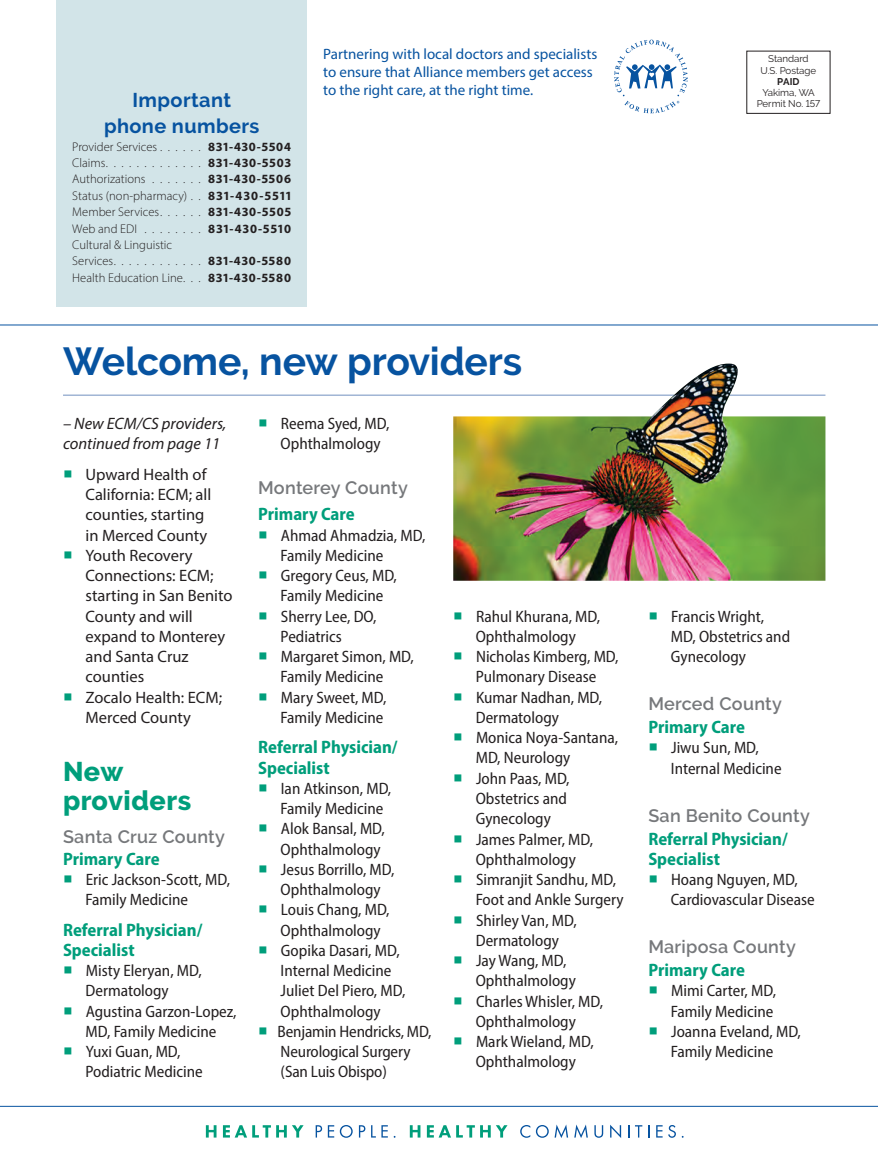
<style>
.page{position:relative;width:878px;height:1175px;background:#fff}
.page>*{position:absolute;margin:0;border:0;box-sizing:border-box;transform-origin:0 0}
.t1{font:700 39px "Raleway";letter-spacing:-.01em;color:#0753a0}
.t2{font:800 27px/28.5px "Raleway";letter-spacing:.02em;color:#009e7b}
.t3{font:700 19.95px/25.5px "Raleway";letter-spacing:.02em;color:#0753a0;text-align:center}
.t4{font:600 18px/23px "Raleway";letter-spacing:.015em;color:#76787b}
.t5{font:700 semi-condensed 18px/20.2px "Myriad Pro";color:#009e7b}
.t6{font:semi-condensed 16.5px/20.2px "Myriad Pro";color:#231f20}
.t7{font:16.5px/20.2px "Myriad Pro";color:#231f20}
.t8{font:italic 16.5px/20.2px "Myriad Pro";color:#231f20}
.t9{font:15px/18px "Myriad Pro";color:#0753a0}
.t10{font:300 12.6px "Myriad Pro";color:#231f20}
.t11{font:700 12.6px "Myriad Pro";letter-spacing:.07em;color:#231f20}
.t12{font:700 12.6px "Myriad Pro";letter-spacing:.1em;color:#231f20}
.t13{font:9.75px/11.2px "Raleway";letter-spacing:-.005em;color:#231f20;text-align:center}
.s1{font-weight:700}
.s2{font-family:"Minion Pro";font-weight:500;font-size:24px;color:#009e7b}
.s3{font-family:"Myriad Pro";font-weight:700;font-stretch:semi-condensed;color:#009e7b}
.s4{font-family:"Minion Pro";font-weight:500;font-stretch:normal;font-size:24px;color:#009e7b}
.s5{font-family:"Raleway";font-weight:600;font-stretch:normal;color:#76787b}
</style>
<div class="page">
<div style="left:57px;top:0;width:250px;height:306px;background:#d2e4e8"></div>
<hr style="left:0;top:324px;width:878px;height:1px;background:#0753a0">
<svg style="left:614px;top:40px;width:73px;height:73px"></svg>
<hr style="left:0;top:1106px;width:878px;height:1px;background:#0753a0">
<svg style="left:206px;top:1125px;width:10px;height:12px"></svg>
<svg style="left:223px;top:1125px;width:80px;height:12px"></svg>
<svg style="left:315px;top:1125px;width:7px;height:12px"></svg>
<svg style="left:328px;top:1125px;width:6px;height:12px"></svg>
<svg style="left:340px;top:1125px;width:12px;height:12px"></svg>
<svg style="left:359px;top:1125px;width:6px;height:12px"></svg>
<svg style="left:371px;top:1125px;width:24px;height:12px"></svg>
<svg style="left:410px;top:1125px;width:10px;height:12px"></svg>
<svg style="left:427px;top:1125px;width:63px;height:12px"></svg>
<svg style="left:496px;top:1125px;width:11px;height:12px"></svg>
<svg style="left:520px;top:1125px;width:10px;height:12px"></svg>
<svg style="left:536px;top:1125px;width:12px;height:12px"></svg>
<svg style="left:554px;top:1124px;width:14px;height:14px"></svg>
<svg style="left:574px;top:1124px;width:14px;height:14px"></svg>
<svg style="left:594px;top:1125px;width:9px;height:12px"></svg>
<svg style="left:610px;top:1124px;width:11px;height:14px"></svg>
<svg style="left:628px;top:1125px;width:1px;height:12px"></svg>
<svg style="left:635px;top:1125px;width:7px;height:12px"></svg>
<svg style="left:648px;top:1125px;width:1px;height:12px"></svg>
<svg style="left:656px;top:1125px;width:6px;height:12px"></svg>
<svg style="left:668px;top:1125px;width:15px;height:12px"></svg>
<hr style="left:63px;top:395px;width:762px;height:1px;background:#7190bf">
<img style="left:453px;top:363px;width:372px;height:218px">
<h4 class="t3" style="left:104px;top:88px;width:157px">Important phone numbers</h4>
<p class="t10" style="left:72px;top:139px;width:130px">Provider Services . . . . . .</p>
<p class="t11" style="left:208px;top:138px;width:84px">831-430-5504</p>
<p class="t10" style="left:72px;top:155px;width:130px">Claims . . . . . . . . . . . . .</p>
<p class="t11" style="left:208px;top:155px;width:84px">831-430-5503</p>
<p class="t10" style="left:72px;top:172px;width:130px">Authorizations . . . . . . .</p>
<p class="t11" style="left:208px;top:171px;width:84px">831-430-5506</p>
<p class="t10" style="left:72px;top:188px;width:130px">Status (non-pharmacy) . .</p>
<p class="t12" style="left:208px;top:187px;width:84px">831-430-5511</p>
<p class="t10" style="left:72px;top:204px;width:130px">Member Services . . . . . .</p>
<p class="t11" style="left:208px;top:204px;width:84px">831-430-5505</p>
<p class="t10" style="left:72px;top:221px;width:130px">Web and EDI . . . . . . . .</p>
<p class="t11" style="left:208px;top:220px;width:84px">831-430-5510</p>
<p class="t10" style="left:72px;top:237px;width:101px">Cultural &amp; Linguistic</p>
<p class="t10" style="left:72px;top:254px;width:130px">Services . . . . . . . . . . . .</p>
<p class="t11" style="left:208px;top:253px;width:84px">831-430-5580</p>
<p class="t10" style="left:72px;top:270px;width:130px">Health Education Line. . .</p>
<p class="t11" style="left:208px;top:269px;width:84px">831-430-5580</p>
<p class="t9" style="left:323px;top:45px;width:276px">Partnering with local doctors and specialists to ensure that Alliance members get access to the right care, at the right time.</p>
<p class="t13" style="left:756px;top:53px;width:65px">Standard<br>U.S. Postage<br><span class="s1">PAID<br></span>Yakima, WA<br>Permit No. 157</p>
<h2 class="t1" style="left:63px;top:339px;width:460px">Welcome, new providers</h2>
<p class="t8" style="left:63px;top:413px;width:165px">– New ECM/CS providers, continued from page 11</p>
<p class="t7" style="left:86px;top:464px;width:127px;text-indent:-23px"><span class="s2">■</span> Upward Health of<br>California: ECM; all counties, starting in Merced County</p>
<p class="t7" style="left:86px;top:545px;width:148px;text-indent:-23px"><span class="s2">■</span> Youth Recovery<br>Connections: ECM; starting in San Benito<br>County and will expand to Monterey and Santa Cruz counties</p>
<p class="t7" style="left:63px;top:686px;width:161px;text-align:center"><span class="s2">■</span> Zocalo Health: ECM;<br>Merced County</p>
<h3 class="t2" style="left:63px;top:758px;width:130px">New providers</h3>
<h4 class="t4" style="left:63px;top:825px;width:163px;line-height:21.8px">Santa Cruz County<br><span class="s3">Primary Care</span></h4>
<p class="t6" style="left:85px;top:869px;width:146px;text-indent:-22px"><span class="s4">■</span> Eric Jackson-Scott, MD,<br>Family Medicine</p>
<h3 class="t5" style="left:63px;top:919px;width:141px">Referral Physician/<br>Specialist</h3>
<p class="t6" style="left:63px;top:960px;width:140px"><span class="s4">■</span> Misty Eleryan, MD,</p>
<p class="t6" style="left:85px;top:980px;width:85px">Dermatology</p>
<p class="t6" style="left:63px;top:1000px;width:175px;text-align:center"><span class="s4">■</span> Agustina Garzon-Lopez,<br>MD, Family Medicine</p>
<p class="t6" style="left:85px;top:1041px;width:119px;text-indent:-22px"><span class="s4">■</span> Yuxi Guan, MD,<br>Podiatric Medicine</p>
<p class="t6" style="left:280px;top:413px;width:110px;text-indent:-22px"><span class="s4">■</span> Reema Syed, MD,<br>Ophthalmology</p>
<h4 class="t4" style="left:258px;top:474px;width:151px;line-height:26.5px">Monterey County<br><span class="s3">Primary Care</span></h4>
<p class="t6" style="left:280px;top:525px;width:146px;text-indent:-22px"><span class="s4">■</span> Ahmad Ahmadzia, MD,<br>Family Medicine</p>
<p class="t6" style="left:258px;top:565px;width:140px;text-align:center"><span class="s4">■</span> Gregory Ceus, MD,<br>Family Medicine</p>
<p class="t6" style="left:280px;top:606px;width:97px;text-indent:-22px"><span class="s4">■</span> Sherry Lee, DO,<br>Pediatrics</p>
<p class="t6" style="left:258px;top:646px;width:157px;text-align:center"><span class="s4">■</span> Margaret Simon, MD,<br>Family Medicine</p>
<p class="t6" style="left:258px;top:687px;width:130px;text-align:right"><span class="s4">■</span> Mary Sweet, MD,<br>Family Medicine</p>
<h3 class="t5" style="left:258px;top:736px;width:141px">Referral Physician/<br>Specialist</h3>
<p class="t6" style="left:280px;top:778px;width:112px;text-indent:-22px"><span class="s4">■</span> Ian Atkinson, MD,<br>Family Medicine</p>
<p class="t6" style="left:258px;top:818px;width:128px;text-align:right"><span class="s4">■</span> Alok Bansal, MD,<br>Ophthalmology</p>
<p class="t6" style="left:258px;top:859px;width:138px;text-align:center"><span class="s4">■</span> Jesus Borrillo, MD,<br>Ophthalmology</p>
<p class="t6" style="left:280px;top:899px;width:110px;text-indent:-22px"><span class="s4">■</span> Louis Chang, MD,<br>Ophthalmology</p>
<p class="t6" style="left:280px;top:940px;width:126px;text-indent:-22px"><span class="s4">■</span> Gopika Dasari, MD,<br>Internal Medicine<br>Juliet Del Piero, MD,<br>Ophthalmology</p>
<p class="t6" style="left:281px;top:1021px;width:152px;text-indent:-23px"><span class="s4">■</span> Benjamin Hendricks, MD,<br>Neurological Surgery (San Luis Obispo)</p>
<p class="t6" style="left:453px;top:606px;width:148px;text-align:center"><span class="s4">■</span> Rahul Khurana, MD,<br>Ophthalmology</p>
<p class="t6" style="left:453px;top:646px;width:167px;text-align:center"><span class="s4">■</span> Nicholas Kimberg, MD,<br>Pulmonary Disease</p>
<p class="t6" style="left:475px;top:687px;width:128px;text-indent:-22px"><span class="s4">■</span> Kumar Nadhan, MD,<br>Dermatology</p>
<p class="t6" style="left:475px;top:727px;width:144px;text-indent:-22px"><span class="s4">■</span> Monica Noya-Santana,<br>MD, Neurology</p>
<p class="t6" style="left:475px;top:768px;width:95px;text-indent:-22px"><span class="s4">■</span> John Paas, MD,<br>Obstetrics and<br>Gynecology</p>
<p class="t6" style="left:453px;top:828px;width:141px;text-align:center"><span class="s4">■</span> James Palmer, MD,<br>Ophthalmology</p>
<p class="t6" style="left:475px;top:869px;width:149px;text-indent:-22px"><span class="s4">■</span> Simranjit Sandhu, MD,<br>Foot and Ankle Surgery</p>
<p class="t6" style="left:453px;top:909px;width:125px;text-align:center"><span class="s4">■</span> Shirley Van, MD,<br>Dermatology</p>
<p class="t6" style="left:475px;top:950px;width:102px;text-indent:-22px"><span class="s4">■</span> Jay Wang, MD,<br>Ophthalmology</p>
<p class="t6" style="left:453px;top:990px;width:151px;text-align:center"><span class="s4">■</span> Charles Whisler, MD,<br>Ophthalmology</p>
<p class="t6" style="left:453px;top:1031px;width:142px;text-align:center"><span class="s4">■</span> Mark Wieland, MD,<br>Ophthalmology</p>
<p class="t6" style="left:670px;top:606px;width:121px;text-indent:-22px"><span class="s4">■</span> Francis Wright,<br>MD, Obstetrics and<br>Gynecology</p>
<h4 class="t4" style="left:648px;top:692px;width:135px">Merced County<br><span class="s3">Primary Care</span></h4>
<p class="t6" style="left:670px;top:737px;width:112px;text-indent:-22px"><span class="s4">■</span> Jiwu Sun, MD,<br>Internal Medicine</p>
<h4 class="t5" style="left:648px;top:803px;width:163px;line-height:23px"><span class="s5">San Benito County<br></span>Referral Physician/</h4>
<h4 class="t5" style="left:648px;top:848px;width:73px">Specialist</h4>
<p class="t6" style="left:670px;top:869px;width:145px;text-indent:-22px"><span class="s4">■</span> Hoang Nguyen, MD,<br>Cardiovascular Disease</p>
<h4 class="t4" style="left:648px;top:935px;width:149px">Mariposa County<br><span class="s3">Primary Care</span></h4>
<p class="t6" style="left:648px;top:980px;width:129px;text-align:right"><span class="s4">■</span> Mimi Carter, MD,<br>Family Medicine</p>
<p class="t6" style="left:648px;top:1021px;width:154px;text-align:center"><span class="s4">■</span> Joanna Eveland, MD,<br>Family Medicine</p>
</div>
